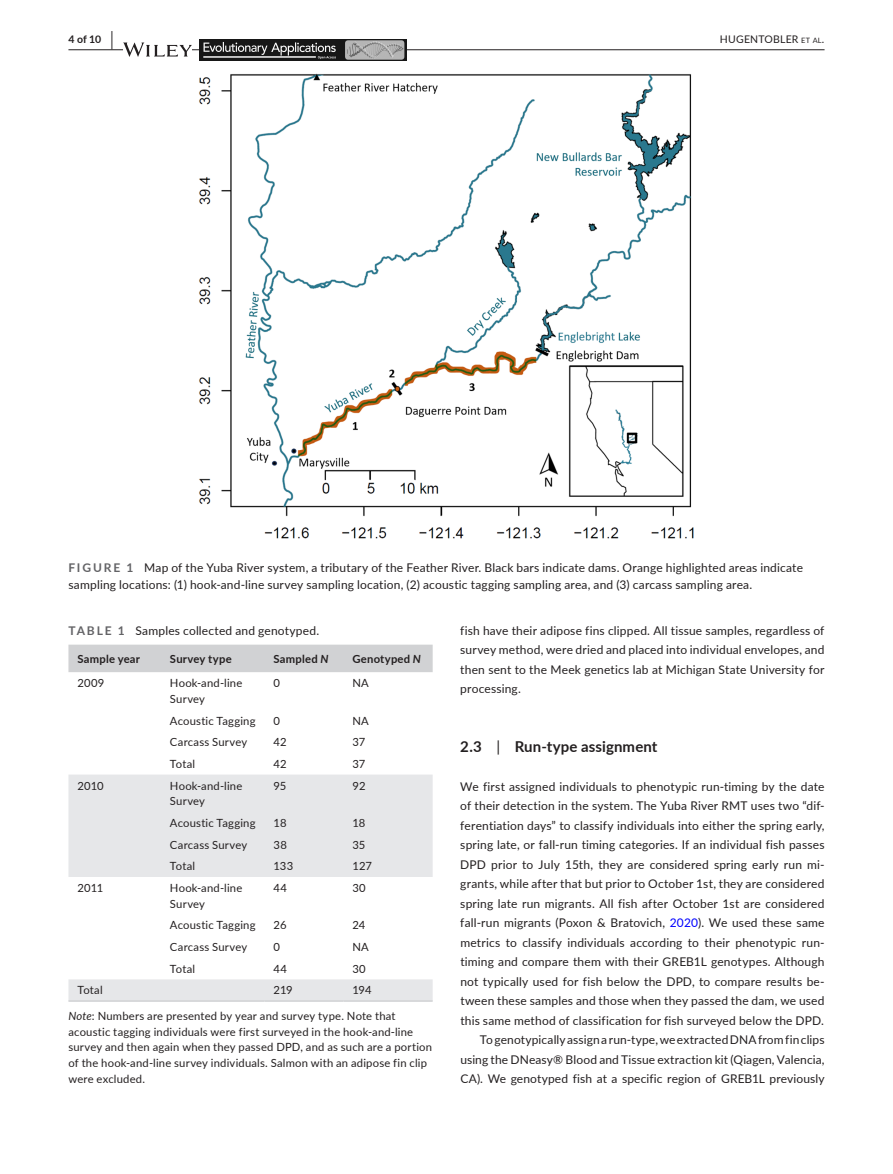
<style>
.page{position:relative;width:893px;height:1174px;background:#fff}
.page>*{position:absolute;margin:0;border:0;box-sizing:border-box;transform-origin:0 0}
.t1{font:700 15px "Lato";letter-spacing:.005em;color:#231f20}
.t2{font:12px/19.5px "Lato";letter-spacing:.015em;color:#231f20;text-align:justify}
.t3{font:11.25px/15.8px "Lato";letter-spacing:.015em;color:#231f20}
.t4{font:700 11.25px "Lato";letter-spacing:.02em;color:#231f20}
.t5{font:10.5px "Lato";letter-spacing:.02em;color:#231f20}
.t6{font:700 10.5px "Lato";color:#231f20}
.s1{font-size:19.5px}
.s2{font-size:7.35px}
.s3{font-weight:700;color:#636366}
.s4{font-style:italic}
.s5{font-weight:400}
.s6{color:#00f}
</style>
<div class="page">
<hr style="left:68px;top:49px;width:756px;height:1px;background:#231f20">
<svg style="left:123px;top:42px;width:69px;height:15px"></svg>
<img style="left:200px;top:39px;width:206px;height:21px">
<img style="left:199px;top:73px;width:495px;height:466px">
<div style="left:68px;top:644px;width:365px;height:28px;background:#d1d2d4"></div>
<svg style="left:68px;top:774px;width:365px;height:226px;fill:#e6e7e9"></svg>
<hr style="left:68px;top:1000px;width:93px;height:1px;background:#d1d2d4">
<hr style="left:161px;top:1000px;width:104px;height:1px;background:#d1d2d4">
<hr style="left:265px;top:1000px;width:78px;height:1px;background:#d1d2d4">
<hr style="left:343px;top:1000px;width:90px;height:1px;background:#d1d2d4">
<p class="t6" style="left:68px;top:31px;width:46px">4 of 10 <span class="s1">|</span></p>
<p class="t5" style="left:720px;top:31px;width:106px">HUGENTOBLER <span class="s2">et al</span>.</p>
<p class="t2" style="left:68px;top:559px;width:736px;line-height:16.5px"><span class="s3">FIGURE 1</span> Map of the Yuba River system, a tributary of the Feather River. Black bars indicate dams. Orange highlighted areas indicate sampling locations: (1) hook-and-line survey sampling location, (2) acoustic tagging sampling area, and (3) carcass sampling area.</p>
<p class="t2" style="left:68px;top:620px;width:252px"><span class="s3">TABLE 1</span> Samples collected and genotyped.</p>
<p class="t4" style="left:77px;top:650px;width:64px">Sample year</p>
<p class="t4" style="left:170px;top:650px;width:63px">Survey type</p>
<p class="t4" style="left:274px;top:650px;width:56px">Sampled <span class="s4">N</span></p>
<p class="t4" style="left:352px;top:650px;width:70px">Genotyped <span class="s4">N</span></p>
<p class="t3" style="left:77px;top:675px;width:29px">2009</p>
<p class="t3" style="left:170px;top:675px;width:74px">Hook-and-line<br>Survey</p>
<p class="t3" style="left:274px;top:675px;width:8px">0</p>
<p class="t3" style="left:352px;top:675px;width:18px">NA</p>
<p class="t3" style="left:170px;top:712px;width:87px">Acoustic Tagging</p>
<p class="t3" style="left:274px;top:712px;width:8px">0</p>
<p class="t3" style="left:352px;top:712px;width:18px">NA</p>
<p class="t3" style="left:170px;top:734px;width:79px">Carcass Survey</p>
<p class="t3" style="left:274px;top:734px;width:14px">42</p>
<p class="t3" style="left:352px;top:734px;width:14px">37</p>
<p class="t3" style="left:170px;top:755px;width:27px">Total</p>
<p class="t3" style="left:274px;top:755px;width:14px">42</p>
<p class="t3" style="left:352px;top:755px;width:14px">37</p>
<p class="t3" style="left:77px;top:777px;width:28px">2010</p>
<p class="t3" style="left:170px;top:777px;width:74px">Hook-and-line<br>Survey</p>
<p class="t3" style="left:274px;top:777px;width:14px">95</p>
<p class="t3" style="left:352px;top:777px;width:15px">92</p>
<p class="t3" style="left:170px;top:814px;width:87px">Acoustic Tagging</p>
<p class="t3" style="left:274px;top:814px;width:14px">18</p>
<p class="t3" style="left:352px;top:814px;width:14px">18</p>
<p class="t3" style="left:170px;top:836px;width:79px">Carcass Survey</p>
<p class="t3" style="left:274px;top:836px;width:15px">38</p>
<p class="t3" style="left:352px;top:836px;width:15px">35</p>
<p class="t3" style="left:170px;top:858px;width:27px">Total</p>
<p class="t3" style="left:274px;top:858px;width:21px">133</p>
<p class="t3" style="left:352px;top:858px;width:21px">127</p>
<p class="t3" style="left:77px;top:879px;width:27px">2011</p>
<p class="t3" style="left:170px;top:879px;width:74px">Hook-and-line<br>Survey</p>
<p class="t3" style="left:274px;top:879px;width:15px">44</p>
<p class="t3" style="left:352px;top:879px;width:15px">30</p>
<p class="t3" style="left:170px;top:917px;width:87px">Acoustic Tagging</p>
<p class="t3" style="left:274px;top:917px;width:14px">26</p>
<p class="t3" style="left:352px;top:917px;width:14px">24</p>
<p class="t3" style="left:170px;top:938px;width:79px">Carcass Survey</p>
<p class="t3" style="left:274px;top:938px;width:8px">0</p>
<p class="t3" style="left:352px;top:938px;width:18px">NA</p>
<p class="t3" style="left:170px;top:960px;width:27px">Total</p>
<p class="t3" style="left:274px;top:960px;width:15px">44</p>
<p class="t3" style="left:352px;top:960px;width:15px">30</p>
<p class="t3" style="left:77px;top:982px;width:27px">Total</p>
<p class="t3" style="left:274px;top:982px;width:21px">219</p>
<p class="t3" style="left:352px;top:982px;width:21px">194</p>
<p class="t3" style="left:68px;top:1007px;width:365px"><span class="s4">Note</span>: Numbers are presented by year and survey type. Note that acoustic tagging individuals were first surveyed in the hook-and-line survey and then again when they passed DPD, and as such are a portion of the hook-and-line survey individuals. Salmon with an adipose fin clip were excluded.</p>
<p class="t2" style="left:460px;top:620px;width:366px">fish have their adipose fins clipped. All tissue samples, regardless of survey method, were dried and placed into individual envelopes, and then sent to the Meek genetics lab at Michigan State University for processing.</p>
<p class="t1" style="left:460px;top:735px;width:199px">2.3 <span class="s5">|</span> Run-type assignment</p>
<p class="t2" style="left:460px;top:776px;width:366px;text-align:right">We first assigned individuals to phenotypic run-timing by the date of their detection in the system. The Yuba River RMT uses two “dif&shy;ferentiation days” to classify individuals into either the spring early, spring late, or fall-run timing categories. If an individual fish passes DPD prior to July 15th, they are considered spring early run mi&shy;grants, while after that but prior to October 1st, they are considered spring late run migrants. All fish after October 1st are considered fall-run migrants (Poxon &amp; Bratovich, <span class="s6">2020</span>). We used these same metrics to classify individuals according to their phenotypic run&shy;timing and compare them with their GREB1L genotypes. Although not typically used for fish below the DPD, to compare results be&shy;tween these samples and those when they passed the dam, we used this same method of classification for fish surveyed below the DPD.<br>Togenotypically assigna run-type,weextractedDNAfromfinclips using the DNeasy® Blood and Tissue extraction kit (Qiagen, Valencia, CA). We genotyped fish at a specific region of GREB1L previously</p>
</div>
